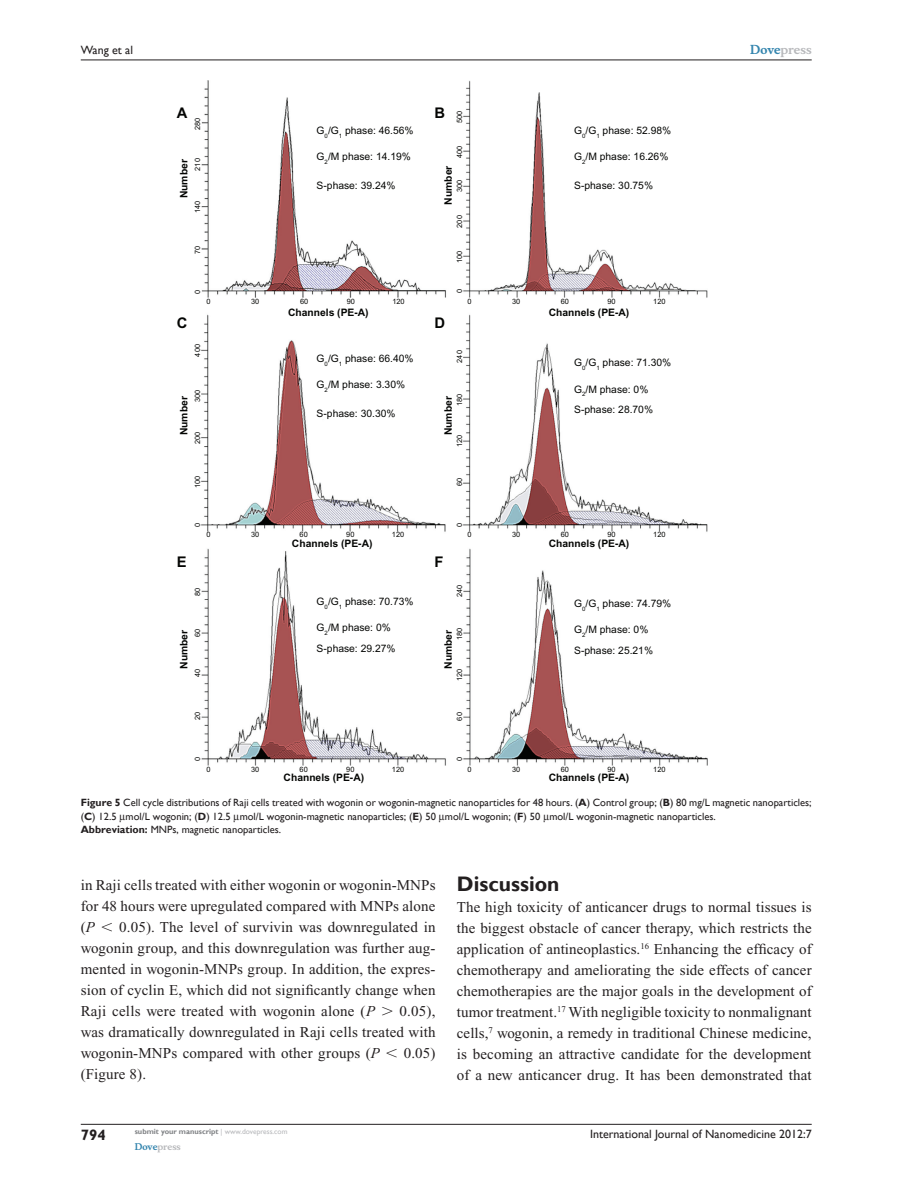
<style>
.page{position:relative;width:918px;height:1188px;background:#fff}
.page>*{position:absolute;margin:0;border:0;box-sizing:border-box;transform-origin:0 0}
.t1{font:700 21px "Gill Sans";color:#231f20}
.t2{font:15px/21px "Times New Roman";letter-spacing:.01em;color:#231f20;text-align:justify}
.t3{font:700 15px "Gill Sans";color:#231f20}
.t4{font:700 14.7px "Arial";color:#040503}
.t5{font:12px "Gill Sans";color:#231f20}
.t6{font:700 12px "Musee";color:#b8b9bc}
.t7{font:10.5px/13.5px "Gill Sans";color:#231f20}
.t8{font:10.35px "Arial";color:#040503}
.t9{font:700 10.35px "Arial";color:#040503}
.t10{font:700 9px "Musee";color:#b8b9bc}
.t11{font:700 7.5px "Gill Sans";color:#808285}
.t12{font:7.35px "Arial";color:#040503}
.s1{color:#3485ae}
.s2{font-weight:700}
.s3{font-style:italic}
.s4{font-family:"Mathematical Pi One"}
.s5{font-weight:400;color:#b8b9bc}
</style>
<div class="page">
<img style="left:201px;top:80px;width:506px;height:685px">
<hr style="left:81px;top:1124px;width:731px;height:1px;background:#231f20">
<hr style="left:81px;top:60px;width:731px;height:1px;background:#231f20">
<p class="t5" style="left:81px;top:43px;width:54px">Wang et al</p>
<p class="t4" style="left:177px;top:104px;width:12px">A</p>
<p class="t4" style="left:434px;top:104px;width:12px">B</p>
<p class="t12" style="left:455px;top:123px;width:14px;rotate:-90deg">500</p>
<p class="t12" style="left:455px;top:158px;width:14px;rotate:-90deg">400</p>
<p class="t12" style="left:455px;top:192px;width:14px;rotate:-90deg">300</p>
<p class="t12" style="left:455px;top:228px;width:14px;rotate:-90deg">200</p>
<p class="t12" style="left:455px;top:263px;width:14px;rotate:-90deg">100</p>
<p class="t12" style="left:455px;top:293px;width:6px;rotate:-90deg">0</p>
<p class="t12" style="left:193px;top:130px;width:14px;rotate:-90deg">280</p>
<p class="t8" style="left:317px;top:125px;width:99px">G<sub>0</sub>/G<sub>1</sub> phase: 46.56%</p>
<p class="t8" style="left:317px;top:151px;width:96px">G<sub>2</sub>/M phase: 14.19%</p>
<p class="t12" style="left:193px;top:171px;width:14px;rotate:-90deg">210</p>
<p class="t9" style="left:178px;top:198px;width:41px;rotate:-90deg">Number</p>
<p class="t9" style="left:442px;top:205px;width:41px;rotate:-90deg">Number</p>
<p class="t8" style="left:317px;top:179px;width:80px">S-phase: 39.24%</p>
<p class="t12" style="left:193px;top:213px;width:14px;rotate:-90deg">140</p>
<p class="t12" style="left:193px;top:254px;width:10px;rotate:-90deg">70</p>
<p class="t12" style="left:193px;top:294px;width:6px;rotate:-90deg">0</p>
<p class="t8" style="left:574px;top:125px;width:99px">G<sub>0</sub>/G<sub>1</sub> phase: 52.98%</p>
<p class="t8" style="left:574px;top:151px;width:96px">G<sub>2</sub>/M phase: 16.26%</p>
<p class="t8" style="left:574px;top:179px;width:80px">S-phase: 30.75%</p>
<p class="t12" style="left:207px;top:298px;width:6px">0</p>
<p class="t12" style="left:251px;top:298px;width:10px">30</p>
<p class="t12" style="left:300px;top:298px;width:10px">60</p>
<p class="t12" style="left:347px;top:298px;width:10px">90</p>
<p class="t12" style="left:392px;top:298px;width:14px">120</p>
<p class="t12" style="left:467px;top:298px;width:6px">0</p>
<p class="t12" style="left:512px;top:298px;width:10px">30</p>
<p class="t12" style="left:561px;top:298px;width:10px">60</p>
<p class="t12" style="left:608px;top:298px;width:10px">90</p>
<p class="t12" style="left:653px;top:298px;width:14px">120</p>
<p class="t9" style="left:288px;top:306px;width:82px">Channels (PE-A)</p>
<p class="t9" style="left:549px;top:306px;width:82px">Channels (PE-A)</p>
<p class="t4" style="left:177px;top:314px;width:12px">C</p>
<p class="t4" style="left:434px;top:314px;width:12px">D</p>
<p class="t12" style="left:193px;top:357px;width:14px;rotate:-90deg">400</p>
<p class="t12" style="left:193px;top:402px;width:14px;rotate:-90deg">300</p>
<p class="t12" style="left:455px;top:363px;width:14px;rotate:-90deg">240</p>
<p class="t12" style="left:455px;top:406px;width:14px;rotate:-90deg">180</p>
<p class="t12" style="left:455px;top:447px;width:14px;rotate:-90deg">120</p>
<p class="t12" style="left:455px;top:486px;width:10px;rotate:-90deg">60</p>
<p class="t12" style="left:455px;top:527px;width:6px;rotate:-90deg">0</p>
<p class="t8" style="left:317px;top:353px;width:99px">G<sub>0</sub>/G<sub>1</sub> phase: 66.40%</p>
<p class="t8" style="left:317px;top:379px;width:90px">G<sub>2</sub>/M phase: 3.30%</p>
<p class="t9" style="left:178px;top:435px;width:41px;rotate:-90deg">Number</p>
<p class="t9" style="left:442px;top:435px;width:41px;rotate:-90deg">Number</p>
<p class="t8" style="left:317px;top:407px;width:80px">S-phase: 30.30%</p>
<p class="t12" style="left:193px;top:444px;width:14px;rotate:-90deg">200</p>
<p class="t12" style="left:193px;top:488px;width:14px;rotate:-90deg">100</p>
<p class="t12" style="left:193px;top:527px;width:6px;rotate:-90deg">0</p>
<p class="t8" style="left:574px;top:357px;width:99px">G<sub>0</sub>/G<sub>1</sub> phase: 71.30%</p>
<p class="t8" style="left:574px;top:383px;width:76px">G<sub>2</sub>/M phase: 0%</p>
<p class="t8" style="left:574px;top:403px;width:80px">S-phase: 28.70%</p>
<p class="t12" style="left:207px;top:530px;width:6px">0</p>
<p class="t12" style="left:392px;top:530px;width:14px">120</p>
<p class="t12" style="left:251px;top:530px;width:10px">30</p>
<p class="t12" style="left:300px;top:530px;width:10px">60</p>
<p class="t12" style="left:346px;top:530px;width:10px">90</p>
<p class="t12" style="left:467px;top:530px;width:6px">0</p>
<p class="t12" style="left:512px;top:530px;width:10px">30</p>
<p class="t12" style="left:561px;top:530px;width:10px">60</p>
<p class="t12" style="left:608px;top:530px;width:10px">90</p>
<p class="t12" style="left:653px;top:530px;width:14px">120</p>
<p class="t9" style="left:292px;top:538px;width:82px">Channels (PE-A)</p>
<p class="t9" style="left:549px;top:538px;width:82px">Channels (PE-A)</p>
<p class="t4" style="left:177px;top:554px;width:11px">E</p>
<p class="t4" style="left:434px;top:554px;width:10px">F</p>
<p class="t12" style="left:455px;top:597px;width:14px;rotate:-90deg">240</p>
<p class="t12" style="left:455px;top:640px;width:14px;rotate:-90deg">180</p>
<p class="t12" style="left:455px;top:681px;width:14px;rotate:-90deg">120</p>
<p class="t12" style="left:455px;top:721px;width:10px;rotate:-90deg">60</p>
<p class="t12" style="left:455px;top:761px;width:6px;rotate:-90deg">0</p>
<p class="t12" style="left:193px;top:596px;width:10px;rotate:-90deg">80</p>
<p class="t12" style="left:193px;top:637px;width:10px;rotate:-90deg">60</p>
<p class="t12" style="left:193px;top:677px;width:10px;rotate:-90deg">40</p>
<p class="t12" style="left:193px;top:720px;width:10px;rotate:-90deg">20</p>
<p class="t12" style="left:193px;top:761px;width:6px;rotate:-90deg">0</p>
<p class="t8" style="left:317px;top:596px;width:99px">G<sub>0</sub>/G<sub>1</sub> phase: 70.73%</p>
<p class="t8" style="left:317px;top:622px;width:76px">G<sub>2</sub>/M phase: 0%</p>
<p class="t9" style="left:178px;top:669px;width:41px;rotate:-90deg">Number</p>
<p class="t9" style="left:442px;top:669px;width:41px;rotate:-90deg">Number</p>
<p class="t8" style="left:317px;top:642px;width:80px">S-phase: 29.27%</p>
<p class="t8" style="left:574px;top:598px;width:99px">G<sub>0</sub>/G<sub>1</sub> phase: 74.79%</p>
<p class="t8" style="left:574px;top:624px;width:76px">G<sub>2</sub>/M phase: 0%</p>
<p class="t8" style="left:574px;top:644px;width:80px">S-phase: 25.21%</p>
<p class="t12" style="left:207px;top:765px;width:6px">0</p>
<p class="t12" style="left:392px;top:765px;width:14px">120</p>
<p class="t12" style="left:251px;top:765px;width:10px">30</p>
<p class="t12" style="left:300px;top:765px;width:10px">60</p>
<p class="t12" style="left:346px;top:765px;width:10px">90</p>
<p class="t9" style="left:284px;top:771px;width:82px">Channels (PE-A)</p>
<p class="t12" style="left:467px;top:765px;width:6px">0</p>
<p class="t12" style="left:512px;top:765px;width:10px">30</p>
<p class="t12" style="left:561px;top:765px;width:10px">60</p>
<p class="t12" style="left:608px;top:765px;width:10px">90</p>
<p class="t12" style="left:653px;top:765px;width:14px">120</p>
<p class="t9" style="left:549px;top:771px;width:82px">Channels (PE-A)</p>
<p class="t6" style="left:750px;top:43px;width:63px"><span class="s1">Dove</span>press</p>
<p class="t7" style="left:81px;top:796px;width:732px"><span class="s2">Figure 5</span> Cell cycle distributions of Raji cells treated with wogonin or wogonin-magnetic nanoparticles for 48 hours. (<span class="s2">A</span>) Control group; (<span class="s2">B</span>) 80 mg/L magnetic nanoparticles; (<span class="s2">C</span>) 12.5 mol/L wogonin; (<span class="s2">D</span>) 12.5 mol/L wogonin-magnetic nanoparticles; (<span class="s2">E</span>) 50 mol/L wogonin; (<span class="s2">F</span>) 50 mol/L wogonin-magnetic nanoparticles.<br><span class="s2">Abbreviation:</span> MNPs, magnetic nanoparticles.</p>
<p class="t2" style="left:81px;top:875px;width:356px">in Raji cells treated with either wogonin or wogonin-MNPs for 48 hours were upregulated compared with MNPs alone (<span class="s3">P</span> <span class="s4">,</span> 0.05). The level of survivin was downregulated in wogonin group, and this downregulation was further aug&shy;mented in wogonin-MNPs group. In addition, the expres&shy;sion of cyclin E, which did not significantly change when Raji cells were treated with wogonin alone (<span class="s3">P</span> <span class="s4">.</span> 0.05), was dramatically downregulated in Raji cells treated with wogonin-MNPs compared with other groups (<span class="s3">P</span> <span class="s4">,</span> 0.05) (Figure 8).</p>
<h1 class="t1" style="left:457px;top:871px;width:104px">Discussion</h1>
<p class="t2" style="left:457px;top:897px;width:356px">The high toxicity of anticancer drugs to normal tissues is the biggest obstacle of cancer therapy, which restricts the application of antineoplastics.<sup>16</sup> Enhancing the efficacy of chemotherapy and ameliorating the side effects of cancer chemotherapies are the major goals in the development of tumor treatment.<sup>17</sup> With negligible toxicity to nonmalignant cells,<sup>7</sup> wogonin, a remedy in traditional Chinese medicine, is becoming an attractive candidate for the development of a new anticancer drug. It has been demonstrated that</p>
<p class="t3" style="left:81px;top:1126px;width:26px">794</p>
<p class="t11" style="left:135px;top:1127px;width:154px">submit your manuscript <span class="s5">| www.dovepress.com</span></p>
<p class="t10" style="left:135px;top:1141px;width:48px"><span class="s1">Dove</span>press</p>
<p class="t5" style="left:590px;top:1127px;width:223px">International Journal of Nanomedicine 2012:7</p>
</div>
